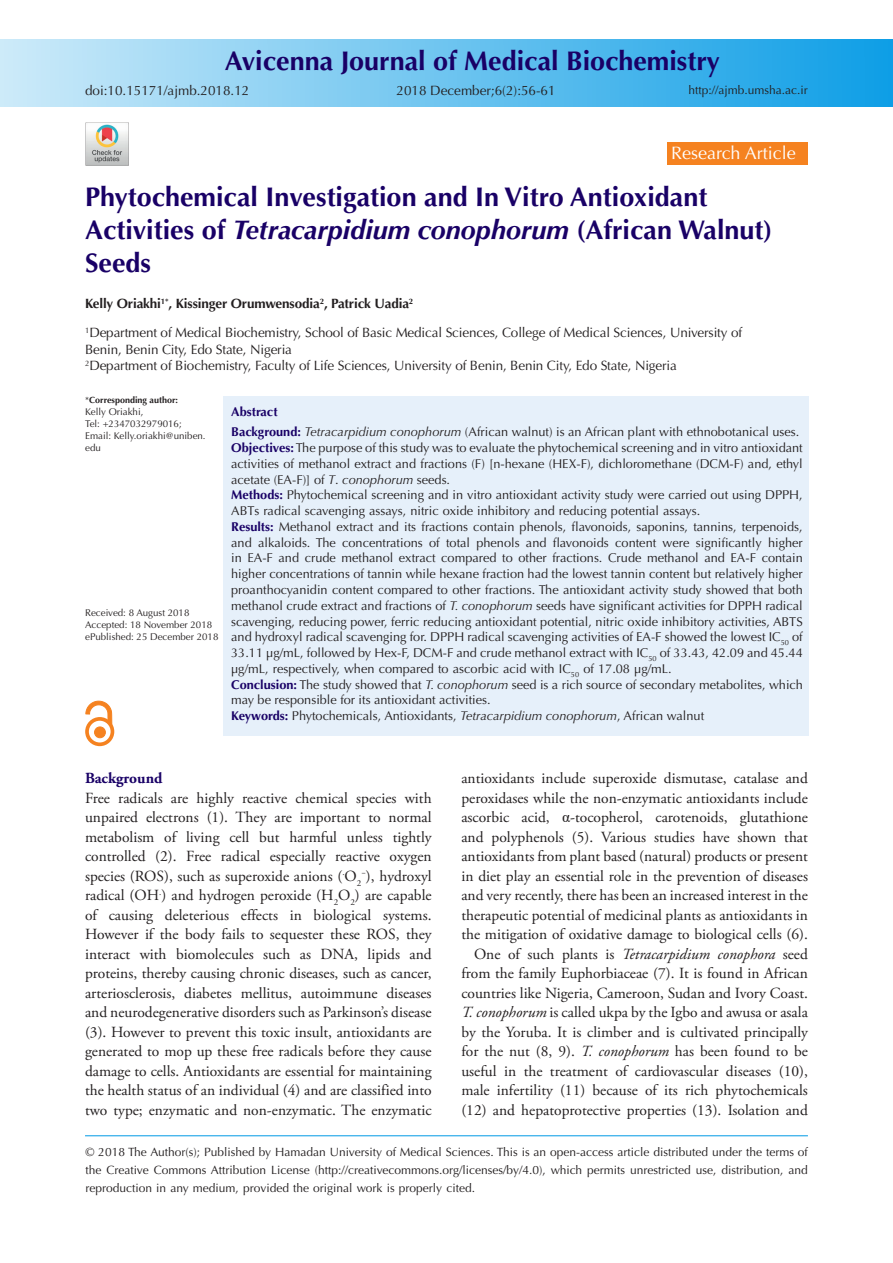
<style>
.page{position:relative;width:893px;height:1263px;background:#fff}
.page>*{position:absolute;margin:0;border:0;box-sizing:border-box;transform-origin:0 0}
.t1{font:700 27px/33px "Optima LT Std";color:#190066}
.t2{font:18px "Optima LT Std";color:#fff}
.t3{font:15.45px/19.5px "Adobe Garamond Pro";color:#231f20;text-align:justify}
.heading_1{font:700 15.45px "Adobe Garamond Pro";color:#190066}
.t4{font:13.5px/16.5px "Optima LT Std";letter-spacing:-.01em;color:#231f20}
.t5{font:700 13.5px "Optima LT Std";letter-spacing:-.01em;color:#231f20}
.t6{font:12.75px/15.8px "Optima LT Std";color:#231f20;text-align:justify}
.t7{font:700 12.75px "Optima LT Std";color:#190066}
.t8{font:12px/18px "Optima LT Std";color:#221e1f;text-align:justify}
.t9{font:12px "Optima LT Std";color:#231f20}
.t10{font:9.75px/12px "Optima LT Std";color:#231f20}
.t11{font:700 9px "Optima LT Std";color:#231f20}
.s1{font-style:italic}
.s2{font-weight:400}
.s3{font-weight:700;color:#190166}
.s4{font-family:"Times New Roman"}
.s5{color:#231f20}
</style>
<div class="page">
<div style="left:0;top:39px;width:893px;height:68px;background:linear-gradient(to right,#cdebf9,#0e9ee6)"></div>
<hr style="left:85px;top:1135px;width:723px;height:1px;background:#0099e5">
<div style="left:668px;top:143px;width:140px;height:22px;background:#f58220"></div>
<div style="left:223px;top:397px;width:586px;height:339px;background:#e6f0fa"></div>
<div style="left:95px;top:727px;width:10px;height:11px;background:#f58220;border-radius:50%"></div>
<div style="left:94px;top:727px;width:11px;height:11px;border:1px solid #f58220;border-radius:50%"></div>
<div style="left:85px;top:717px;width:29px;height:29px;border:4px solid #f58220;border-radius:50%"></div>
<svg style="left:86px;top:701px;width:26px;height:24px"></svg>
<img style="left:85px;top:122px;width:43px;height:43px">
<p class="t1" style="left:225px;top:45px;width:497px">Avicenna Journal of Medical Biochemistry</p>
<p class="t4" style="left:85px;top:82px;width:166px">doi:10.15171/ajmb.2018.12</p>
<p class="t4" style="left:396px;top:82px;width:161px">2018 December;6(2):56-61</p>
<p class="t9" style="left:688px;top:83px;width:121px">http://ajmb.umsha.ac.ir</p>
<p class="t2" style="left:671px;top:143px;width:126px">Research Article</p>
<p class="t1" style="left:85px;top:181px;width:689px">Phytochemical Investigation and In Vitro Antioxidant<br>Activities of <span class="s1">Tetracarpidium conophorum</span> (African Walnut)<br>Seeds</p>
<p class="t5" style="left:85px;top:296px;width:330px">Kelly Oriakhi<sup>1*</sup>, Kissinger Orumwensodia<sup>2</sup>, Patrick Uadia<sup>2</sup></p>
<p class="t4" style="left:85px;top:325px;width:659px"><sup>1</sup>Department of Medical Biochemistry, School of Basic Medical Sciences, College of Medical Sciences, University of<br>Benin, Benin City, Edo State, Nigeria</p>
<p class="t4" style="left:85px;top:358px;width:593px"><sup>2</sup>Department of Biochemistry, Faculty of Life Sciences, University of Benin, Benin City, Edo State, Nigeria</p>
<p class="t11" style="left:85px;top:395px;width:94px"><span class="s2">*</span>Corresponding author:</p>
<p class="t10" style="left:85px;top:406px;width:60px">Kelly Oriakhi,</p>
<p class="t10" style="left:85px;top:418px;width:98px">Tel: +2347032979016;</p>
<p class="t10" style="left:85px;top:430px;width:122px">Email: Kelly.oriakhi@uniben. edu</p>
<p class="t10" style="left:85px;top:606px;width:106px">Received: 8 August 2018</p>
<p class="t10" style="left:85px;top:618px;width:129px">Accepted: 18 November 2018</p>
<p class="t10" style="left:85px;top:630px;width:135px">ePublished: 25 December 2018</p>
<p class="t7" style="left:231px;top:405px;width:48px">Abstract</p>
<p class="t6" style="left:231px;top:424px;width:570px"><span class="s3">Background:</span> <span class="s1">Tetracarpidium conophorum</span> (African walnut) is an African plant with ethnobotanical uses.</p>
<p class="t6" style="left:231px;top:440px;width:573px"><span class="s3">Objectives:</span> The purpose of this study was to evaluate the phytochemical screening and in vitro antioxidant activities of methanol extract and fractions (F) [n-hexane (HEX-F), dichloromethane (DCM-F) and, ethyl acetate (EA-F)] of <span class="s1">T</span>. <span class="s1">conophorum</span> seeds.</p>
<p class="t6" style="left:231px;top:487px;width:573px"><span class="s3">Methods:</span> Phytochemical screening and in vitro antioxidant activity study were carried out using DPPH,<br>ABTs radical scavenging assays, nitric oxide inhibitory and reducing potential assays.</p>
<p class="t6" style="left:231px;top:519px;width:573px"><span class="s3">Results:</span> Methanol extract and its fractions contain phenols, flavonoids, saponins, tannins, terpenoids, and alkaloids. The concentrations of total phenols and flavonoids content were significantly higher in EA-F and crude methanol extract compared to other fractions. Crude methanol and EA-F contain higher concentrations of tannin while hexane fraction had the lowest tannin content but relatively higher proanthocyanidin content compared to other fractions. The antioxidant activity study showed that both methanol crude extract and fractions of <span class="s1">T. conophorum</span> seeds have significant activities for DPPH radical scavenging, reducing power, ferric reducing antioxidant potential, nitric oxide inhibitory activities, ABTS and hydroxyl radical scavenging for. DPPH radical scavenging activities of EA-F showed the lowest IC<sub>50</sub> of 33.11 µg/mL, followed by Hex-F, DCM-F and crude methanol extract with IC<sub>50</sub> of 33.43, 42.09 and 45.44 µg/mL, respectively, when compared to ascorbic acid with IC<sub>50</sub> of 17.08 µg/mL.</p>
<p class="t6" style="left:231px;top:676px;width:573px"><span class="s3">Conclusion:</span> The study showed that <span class="s1">T. conophorum</span> seed is a rich source of secondary metabolites, which may be responsible for its antioxidant activities.</p>
<p class="t6" style="left:231px;top:708px;width:474px"><span class="s3">Keywords:</span> Phytochemicals, Antioxidants, <span class="s1">Tetracarpidium conophorum</span>, African walnut</p>
<p class="heading_1" style="left:85px;top:769px;width:79px">Background</p>
<p class="t3" style="left:85px;top:788px;width:348px">Free radicals are highly reactive chemical species with unpaired electrons (1). They are important to normal metabolism of living cell but harmful unless tightly controlled (2). Free radical especially reactive oxygen species (ROS), such as superoxide anions (<sup>.</sup>O<sub>2</sub><sup>−</sup>), hydroxyl radical (OH<sup>.</sup>) and hydrogen peroxide (H<sub>2</sub>O<sub>2</sub>) are capable of causing deleterious effects in biological systems.<br>However if the body fails to sequester these ROS, they interact with biomolecules such as DNA, lipids and proteins, thereby causing chronic diseases, such as cancer, arteriosclerosis, diabetes mellitus, autoimmune diseases and neurodegenerative disorders such as Parkinson’s disease (3). However to prevent this toxic insult, antioxidants are generated to mop up these free radicals before they cause damage to cells. Antioxidants are essential for maintaining the health status of an individual (4) and are classified into two type; enzymatic and non-enzymatic. The enzymatic</p>
<p class="t3" style="left:461px;top:769px;width:348px">antioxidants include superoxide dismutase, catalase and peroxidases while the non-enzymatic antioxidants include ascorbic acid, <span class="s4">α</span>-tocopherol, carotenoids, glutathione and polyphenols (5). Various studies have shown that antioxidants from plant based (natural) products or present in diet play an essential role in the prevention of diseases and very recently, there has been an increased interest in the therapeutic potential of medicinal plants as antioxidants in the mitigation of oxidative damage to biological cells (6).</p>
<p class="t3" style="left:461px;top:944px;width:348px;text-indent:13px">One of such plants is <span class="s1">Tetracarpidium conophora</span> seed from the family Euphorbiaceae (7). It is found in African countries like Nigeria, Cameroon, Sudan and Ivory Coast.<br><span class="s1">T. conophorum</span> is called ukpa by the Igbo and awusa or asala by the Yoruba. It is climber and is cultivated principally for the nut (8, 9). <span class="s1">T. conophorum</span> has been found to be useful in the treatment of cardiovascular diseases (10), male infertility (11) because of its rich phytochemicals (12) and hepatoprotective properties (13). Isolation and</p>
<p class="t8" style="left:85px;top:1143px;width:724px"><span class="s5">© 2018 The Author(s); Published by Hamadan University of Medical Sciences.</span> This is an open-access article distributed under the terms of the Creative Commons Attribution License (http://creativecommons.org/licenses/by/4.0), which permits unrestricted use, distribution, and reproduction in any medium, provided the original work is properly cited.</p>
</div>
